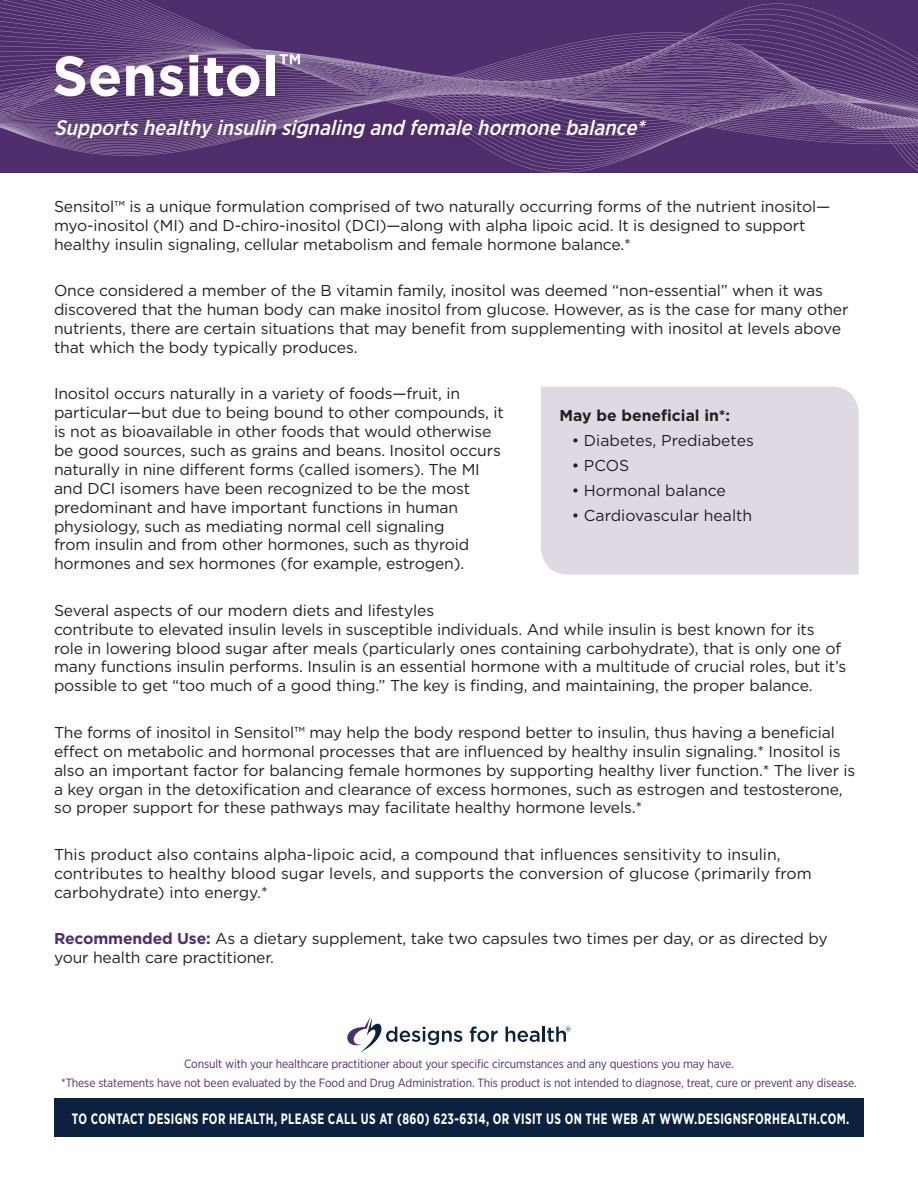
<style>
.page{position:relative;width:918px;height:1188px;background:#fff}
.page>*{position:absolute;margin:0;border:0;box-sizing:border-box;transform-origin:0 0}
.t1{font:700 55.95px "Gotham";color:#fff}
.t2{font:italic 500 21px "Gotham Narrow";color:#fff}
.t3{font:15.75px/18.9px "Gotham";letter-spacing:-.01em;color:#231f20}
.t4{font:700 15.75px "Gotham";color:#231f20}
.t5{font:700 15px "Gotham Narrow";letter-spacing:.03em;color:#fff;scale:.8 1}
.t6{font:12px "Gotham Narrow";letter-spacing:-.01em;color:#502d6d}
.s1{font-weight:700;color:#502d6d}
</style>
<div class="page">
<svg style="left:347px;top:1017px;width:115px;height:36px"></svg>
<svg style="left:470px;top:1026px;width:28px;height:16px"></svg>
<svg style="left:506px;top:1027px;width:34px;height:15px"></svg>
<hr style="left:542px;top:1027px;width:3px;height:15px;background:#0b213f">
<svg style="left:547px;top:1027px;width:24px;height:15px"></svg>
<svg style="left:0;top:0;width:918px;height:173px;background:#563472"></svg>
<img style="left:0;top:99px;width:385px;height:57px">
<img style="left:0;top:108px;width:918px;height:20px">
<img style="left:0;top:0;width:777px;height:69px">
<img style="left:0;top:77px;width:794px;height:19px">
<img style="left:1px;top:93px;width:825px;height:17px">
<img style="left:211px;top:34px;width:539px;height:49px">
<img style="left:318px;top:90px;width:504px;height:3px">
<div style="left:54px;top:1098px;width:810px;height:39px;background:#0b213f"></div>
<div style="left:44px;top:41px;width:274px;height:72px;background:#231f20;opacity:.25"></div>
<div style="left:45px;top:107px;width:618px;height:48px;background:#231f20;opacity:.25"></div>
<div style="left:541px;top:387px;width:318px;height:188px;background:#dfd9e4"></div>
<p class="t1" style="left:52px;top:39px;width:251px">Sensitol<sup>™</sup></p>
<p class="t2" style="left:54px;top:115px;width:598px">Supportshealthyinsulin signaling and femalehormonebalance*</p>
<p class="t3" style="left:54px;top:196px;width:778px">Sensitol™ is a unique formulation comprised of two naturally occurring forms of the nutrient inositol— myo-inositol (MI) and D-chiro-inositol (DCI)—along with alpha lipoic acid. It is designed to support healthy insulin signaling, cellular metabolism and female hormone balance.*</p>
<p class="t3" style="left:54px;top:281px;width:796px">Once considered a member of the B vitamin family, inositol was deemed “non-essential” when it was discovered that the human body can make inositol from glucose. However, as is the case for many other nutrients, there are certain situations that may benefit from supplementing with inositol at levels above that which the body typically produces.</p>
<p class="t3" style="left:54px;top:384px;width:451px">Inositol occurs naturally in a variety of foods—fruit, in particular—but due to being bound to other compounds, it is not as bioavailable in other foods that would otherwise be good sources, such as grains and beans. Inositol occurs naturally in nine different forms (called isomers). The MI and DCI isomers have been recognized to be the most predominant and have important functions in human physiology, such as mediating normal cell signaling<br>from insulin and from other hormones, such as thyroid hormones and sex hormones (for example, estrogen).</p>
<p class="t3" style="left:54px;top:600px;width:794px">Several aspects of our modern diets and lifestyles<br>contribute to elevated insulin levels in susceptible individuals. And while insulin is best known for its role in lowering blood sugar after meals (particularly ones containing carbohydrate), that is only one of many functions insulin performs. Insulin is an essential hormone with a multitude of crucial roles, but it’s possible to get “too much of a good thing.” The key is finding, and maintaining, the proper balance.</p>
<p class="t3" style="left:54px;top:722px;width:803px">The forms of inositol in Sensitol™ may help the body respond better to insulin, thus having a beneficial effect on metabolic and hormonal processes that are influenced by healthy insulin signaling.* Inositol is also an important factor for balancing female hormones by supporting healthy liver function.* The liver is a key organ in the detoxification and clearance of excess hormones, such as estrogen and testosterone, so proper support for these pathways may facilitate healthy hormone levels.*</p>
<p class="t3" style="left:54px;top:844px;width:759px">This product also contains alpha-lipoic acid, a compound that influences sensitivity to insulin, contributes to healthy blood sugar levels, and supports the conversion of glucose (primarily from carbohydrate) into energy.*</p>
<p class="t3" style="left:54px;top:929px;width:775px"><span class="s1">Recommended Use:</span> As a dietary supplement, take two capsules two times per day, or as directed by your health care practitioner.</p>
<p class="t4" style="left:560px;top:405px;width:172px">May be beneficial in*:</p>
<p class="t3" style="left:572px;top:430px;width:184px">• Diabetes, Prediabetes</p>
<p class="t3" style="left:572px;top:455px;width:59px">• PCOS</p>
<p class="t3" style="left:572px;top:480px;width:156px">• Hormonal balance</p>
<p class="t3" style="left:572px;top:505px;width:182px">• Cardiovascular health</p>
<p class="t6" style="left:184px;top:1057px;width:551px">Consult with your healthcare practitioner about your specific circumstances and any questions you may have.</p>
<p class="t6" style="left:61px;top:1075px;width:797px">*These statements have not been evaluated by the Food and Drug Administration. This product is not intended to diagnose, treat, cure or prevent any disease.</p>
<p class="t5" style="left:72px;top:1109px;width:973px">TO CONTACT DESIGNS FOR HEALTH, PLEASE CALL US AT (860) 623-6314, OR VISIT US ON THE WEB AT WWW.DESIGNSFORHEALTH.COM.</p>
</div>
